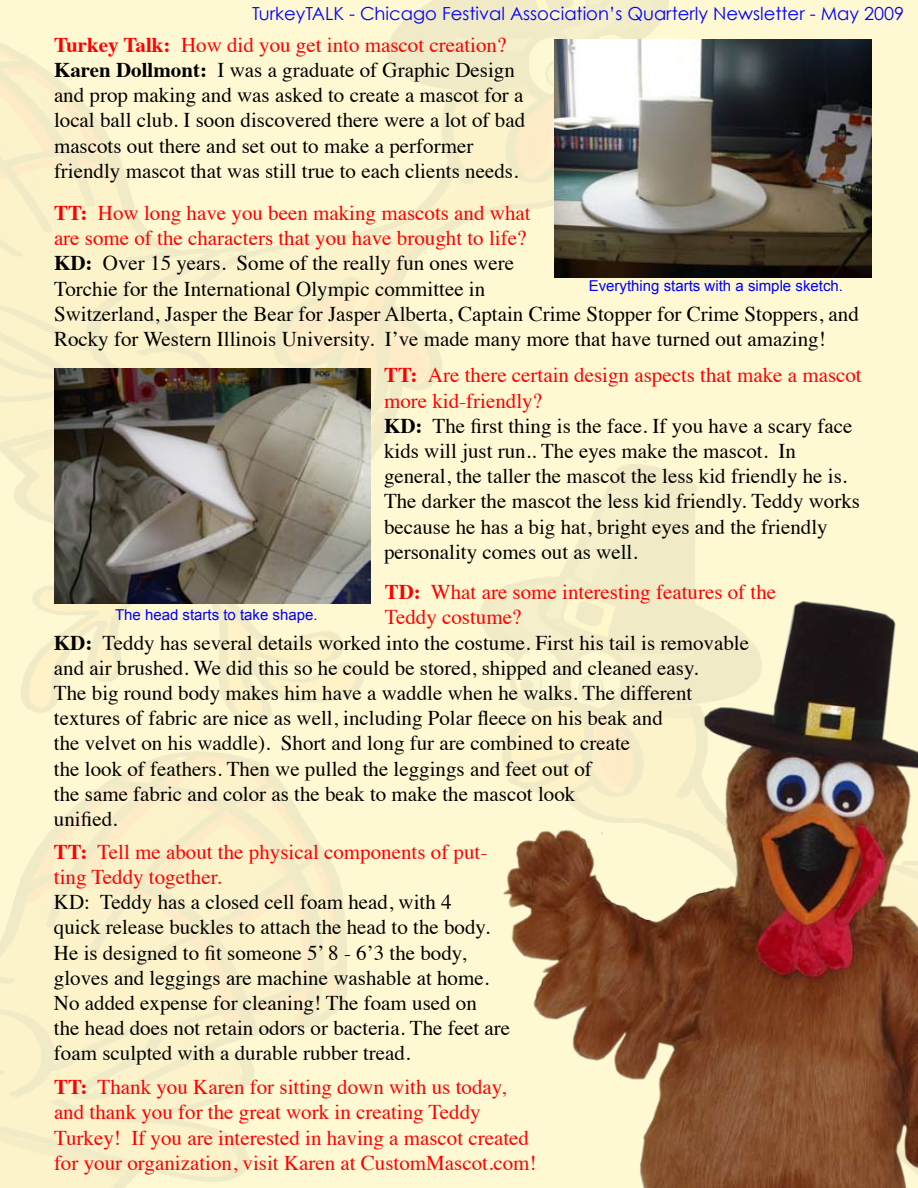
<style>
.page{position:relative;width:918px;height:1188px;background:#fff9d3}
.page>*{position:absolute;margin:0;border:0;box-sizing:border-box;transform-origin:0 0}
.t1{font:21px/25.2px "Times";color:#000}
.t2{font:21px/25.2px "Times";color:#f00}
.t3{font:18px "Century Gothic";color:#00f}
.t4{font:15px "Arial";color:#00f}
.s1{font-weight:700;color:#f00}
.s2{color:#f00}
.s3{font-weight:700}
</style>
<div class="page">
<img style="left:0;top:0;width:695px;height:724px">
<img style="left:54px;top:368px;width:316px;height:235px">
<img style="left:555px;top:40px;width:316px;height:237px">
<img style="left:452px;top:518px;width:466px;height:670px">
<p class="t3" style="left:252px;top:2px;width:654px">TurkeyTALK - Chicago Festival Association’s Quarterly Newsletter - May 2009</p>
<p class="t1" style="left:54px;top:30px;width:473px"><span class="s1">Turkey Talk:</span> <span class="s2">How did you get into mascot creation?<br></span><span class="s3">Karen Dollmont:</span> I was a graduate of Graphic Design and prop making and was asked to create a mascot for a local ball club. I soon discovered there were a lot of bad mascots out there and set out to make a performer friendly mascot that was still true to each clients needs.</p>
<p class="t1" style="left:54px;top:199px;width:806px"><span class="s1">TT:</span> <span class="s2">How long have you been making mascots and what<br>are some of the characters that you have brought to life?<br></span><span class="s3">KD:</span> Over 15 years. Some of the really fun ones were<br>Torchie for the International Olympic committee in<br>Switzerland, Jasper the Bear for Jasper Alberta, Captain Crime Stopper for Crime Stoppers, and Rocky for Western Illinois University. I’ve made many more that have turned out amazing!</p>
<p class="t1" style="left:384px;top:361px;width:479px"><span class="s1">TT:</span> <span class="s2">Are there certain design aspects that make a mascot more kid-friendly?<br></span><span class="s3">KD:</span> The first thing is the face. If you have a scary face kids will just run.. The eyes make the mascot. In general, the taller the mascot the less kid friendly he is.<br>The darker the mascot the less kid friendly. Teddy works because he has a big hat, bright eyes and the friendly personality comes out as well.</p>
<p class="t2" style="left:385px;top:578px;width:393px"><span class="s3">TD:</span> What are some interesting features of the</p>
<p class="t2" style="left:385px;top:603px;width:138px">Teddy costume?</p>
<p class="t1" style="left:54px;top:628px;width:697px"><span class="s3">KD:</span> Teddy has several details worked into the costume. First his tail is removable</p>
<p class="t1" style="left:54px;top:653px;width:646px">and air brushed. We did this so he could be stored, shipped and cleaned easy.</p>
<p class="t1" style="left:54px;top:679px;width:640px">The big round body makes him have a waddle when he walks. The different</p>
<p class="t1" style="left:54px;top:704px;width:610px">textures of fabric are nice as well, including Polar fleece on his beak and</p>
<p class="t1" style="left:54px;top:729px;width:578px">the velvet on his waddle). Short and long fur are combined to create</p>
<p class="t1" style="left:54px;top:754px;width:539px">the look of feathers. Then we pulled the leggings and feet out of</p>
<p class="t1" style="left:54px;top:779px;width:523px">the same fabric and color as the beak to make the mascot look</p>
<p class="t1" style="left:54px;top:805px;width:65px">unified.</p>
<p class="t2" style="left:54px;top:837px;width:435px"><span class="s3">TT:</span> Tell me about the physical components of put&shy;ting Teddy together.</p>
<p class="t1" style="left:54px;top:888px;width:458px">KD: Teddy has a closed cell foam head, with 4<br>quick release buckles to attach the head to the body.<br>He is designed to fit someone 5’ 8 - 6’3 the body, gloves and leggings are machine washable at home.<br>No added expense for cleaning! The foam used on<br>the head does not retain odors or bacteria. The feet are foam sculpted with a durable rubber tread.</p>
<p class="t4" style="left:589px;top:276px;width:256px">Everything starts with a simple sketch.</p>
<p class="t4" style="left:115px;top:605px;width:204px">The head starts to take shape.</p>
<p class="t2" style="left:54px;top:1073px;width:484px"><span class="s3">TT:</span> Thank you Karen for sitting down with us today, and thank you for the great work in creating Teddy Turkey! If you are interested in having a mascot created for your organization, visit Karen at CustomMascot.com!</p>
</div>
